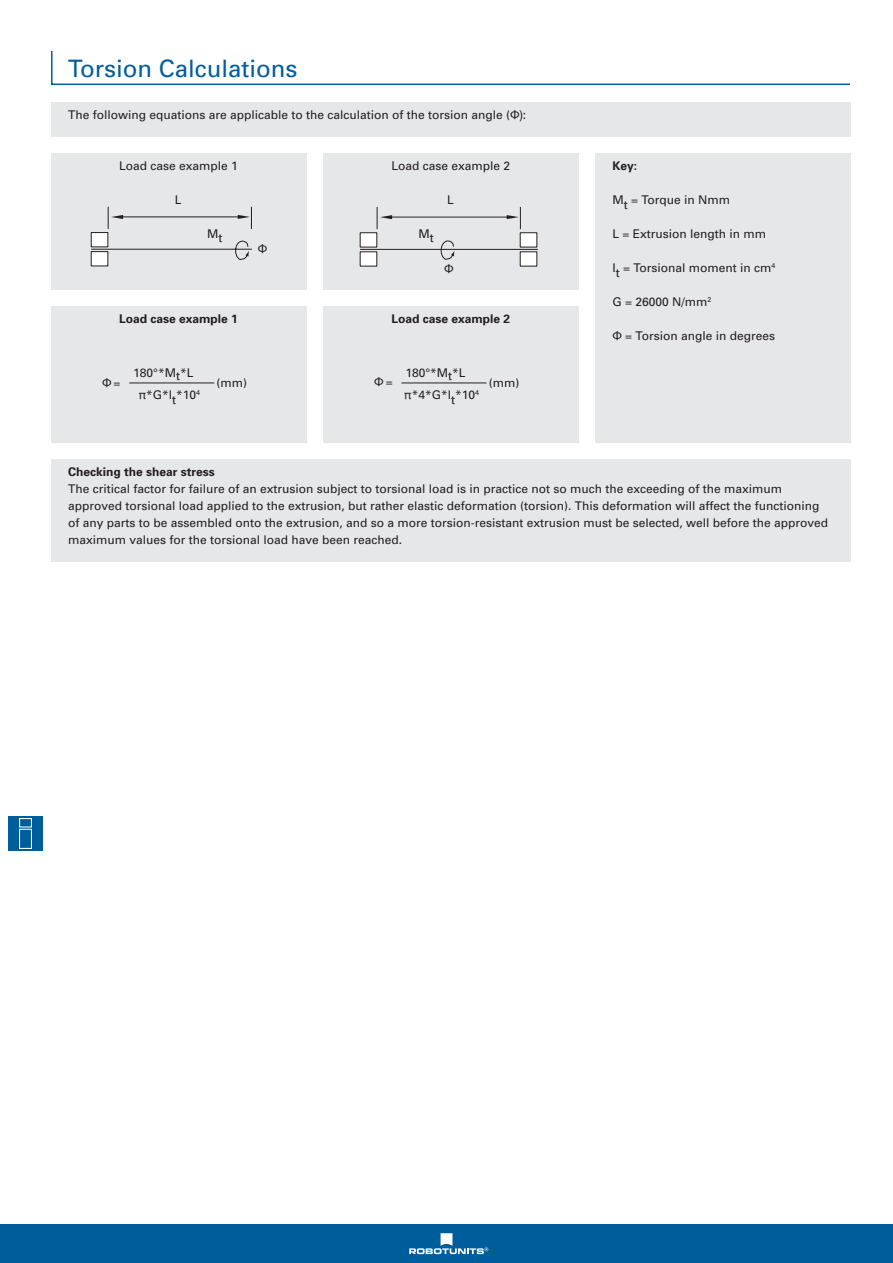
<style>
.page{position:relative;width:893px;height:1263px;background:#fff}
.page>*{position:absolute;margin:0;border:0;box-sizing:border-box;transform-origin:0 0}
.t1{font:24px "Univers";color:#005d9c}
.t2{font:12px/17px "Univers";color:#231f20}
.t3{font:700 12px "Univers";color:#231f20}
.t4{font:12px "Arial";color:#231f20}
.s1{font-family:"Arial"}
.s2{font-family:"Helvetica Neue"}
.s3{font-family:"Univers"}
</style>
<div class="page">
<div style="left:0;top:1225px;width:893px;height:38px;background:#005d9c"></div>
<svg style="left:409px;top:1233px;width:79px;height:21px"></svg>
<svg style="left:51px;top:51px;width:799px;height:35px"></svg>
<div style="left:51px;top:102px;width:799px;height:34px;background:#e6e7e9"></div>
<div style="left:51px;top:459px;width:799px;height:102px;background:#e6e7e9"></div>
<div style="left:323px;top:306px;width:255px;height:136px;background:#e6e7e9"></div>
<div style="left:51px;top:306px;width:255px;height:136px;background:#e6e7e9"></div>
<div style="left:51px;top:153px;width:255px;height:136px;background:#e6e7e9"></div>
<div style="left:323px;top:153px;width:255px;height:136px;background:#e6e7e9"></div>
<div style="left:91px;top:252px;width:17px;height:14px;background:#fff"></div>
<div style="left:91px;top:233px;width:17px;height:14px;background:#fff"></div>
<div style="left:91px;top:232px;width:17px;height:15px;border:1px solid #231f20"></div>
<svg style="left:91px;top:238px;width:161px;height:22px"></svg>
<hr style="left:119px;top:217px;width:120px;height:1px;background:#231f20">
<svg style="left:238px;top:207px;width:14px;height:22px"></svg>
<svg style="left:108px;top:207px;width:15px;height:22px"></svg>
<svg style="left:440px;top:240px;width:15px;height:20px"></svg>
<div style="left:520px;top:252px;width:17px;height:14px;background:#fff"></div>
<div style="left:360px;top:252px;width:17px;height:14px;background:#fff"></div>
<div style="left:520px;top:233px;width:17px;height:14px;background:#fff"></div>
<div style="left:520px;top:232px;width:17px;height:15px;border:1px solid #231f20"></div>
<div style="left:360px;top:233px;width:17px;height:14px;background:#fff"></div>
<div style="left:360px;top:232px;width:17px;height:15px;border:1px solid #231f20"></div>
<hr style="left:360px;top:249px;width:178px;height:1px;background:#231f20">
<hr style="left:388px;top:217px;width:120px;height:1px;background:#231f20">
<svg style="left:507px;top:207px;width:14px;height:22px"></svg>
<svg style="left:377px;top:207px;width:15px;height:22px"></svg>
<hr style="left:129px;top:383px;width:85px;height:1px;background:#231f20">
<hr style="left:401px;top:383px;width:85px;height:1px;background:#231f20">
<div style="left:595px;top:153px;width:255px;height:289px;background:#e6e7e9"></div>
<div style="left:9px;top:816px;width:34px;height:34px;background:#005d9c"></div>
<svg style="left:19px;top:818px;width:13px;height:31px"></svg>
<h1 class="t1" style="left:68px;top:54px;width:231px">Torsion Calculations</h1>
<p class="t2" style="left:68px;top:106px;width:460px">The following equations are applicable to the calculation of the torsion angle (<span class="s1">Φ</span><span class="s2">)</span>:</p>
<p class="t2" style="left:119px;top:157px;width:120px">Load case example 1</p>
<p class="t2" style="left:391px;top:157px;width:120px">Load case example 2</p>
<p class="t2" style="left:175px;top:192px;width:8px">L</p>
<p class="t2" style="left:447px;top:192px;width:8px">L</p>
<p class="t2" style="left:207px;top:227px;width:17px">Mt</p>
<p class="t2" style="left:418px;top:227px;width:17px">Mt</p>
<p class="t4" style="left:258px;top:241px;width:11px">Φ</p>
<p class="t4" style="left:444px;top:261px;width:11px">Φ</p>
<p class="t3" style="left:119px;top:312px;width:120px">Load case example 1</p>
<p class="t3" style="left:391px;top:312px;width:120px">Load case example 2</p>
<p class="t2" style="left:133px;top:364px;width:62px">180°*Mt*L</p>
<p class="t2" style="left:405px;top:364px;width:62px">180°*Mt*L</p>
<p class="t4" style="left:102px;top:375px;width:20px">Φ<span class="s3">=</span></p>
<p class="t2" style="left:217px;top:375px;width:32px">(mm)</p>
<p class="t4" style="left:374px;top:374px;width:20px">Φ<span class="s3">=</span></p>
<p class="t2" style="left:489px;top:375px;width:32px">(mm)</p>
<p class="t2" style="left:139px;top:386px;width:63px"><span class="s2">π</span>*G*lt*10<sup>4</sup></p>
<p class="t2" style="left:404px;top:386px;width:76px"><span class="s2">π</span>*4*G*lt*10<sup>4</sup></p>
<p class="t3" style="left:612px;top:159px;width:26px">Key:</p>
<p class="t2" style="left:612px;top:192px;width:119px">Mt = Torque in Nmm</p>
<p class="t2" style="left:612px;top:226px;width:155px">L = Extrusion length in mm</p>
<p class="t2" style="left:612px;top:260px;width:164px">It = Torsional moment in cm<sup>4</sup></p>
<p class="t2" style="left:612px;top:294px;width:100px">G = 26000 N/mm<sup>2</sup></p>
<p class="t2" style="left:612px;top:328px;width:164px"><span class="s1">Φ</span> = Torsion angle in degrees</p>
<p class="t3" style="left:68px;top:465px;width:148px">Checking the shear stress</p>
<p class="t2" style="left:68px;top:481px;width:762px">The critical factor for failure of an extrusion subject to torsional load is in practice not so much the exceeding of the maximum approved torsional load applied to the extrusion, but rather elastic deformation (torsion). This deformation will affect the functioning of any parts to be assembled onto the extrusion, and so a more torsion-resistant extrusion must be selected, well before the approved maximum values for the torsional load have been reached.</p>
</div>
